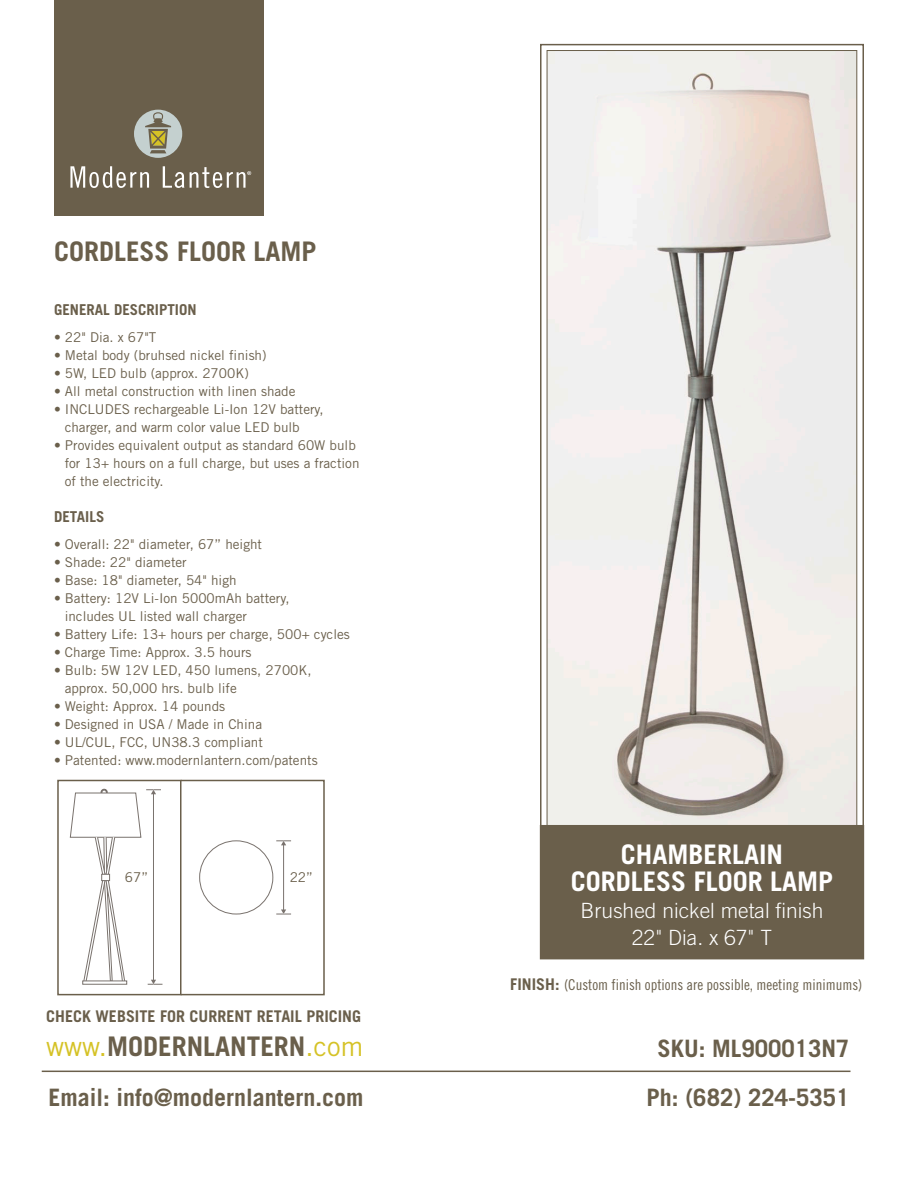
<style>
.page{position:relative;width:918px;height:1188px;background:#fff}
.page>*{position:absolute;margin:0;border:0;box-sizing:border-box;transform-origin:0 0}
.t1{font:700 27px "Trade Gothic";color:#6a5f4b}
.t2{font:700 27px/27px "Trade Gothic";color:#fff;text-align:center}
.t3{font:700 24px "Trade Gothic";color:#6a5f4b}
.t4{font:300 21px/27px "Trade Gothic";color:#fff;text-align:center}
.t5{font:700 16.2px "Trade Gothic";color:#6a5f4b}
.t6{font:15px "Trade Gothic Cond Eighteen";color:#6a604d}
.t7{font:700 15px "Trade Gothic";color:#6a5f4b}
.t8{font:13.5px/18px "Trade Gothic";color:#6a5f4b}
.s1{font-weight:400;color:#d5c226}
.s2{font-family:"Trade Gothic";font-weight:700;font-size:16.2px;color:#6a5f4b}
</style>
<div class="page">
<div style="left:55px;top:0;width:209px;height:215px;background:#6a5f4b"></div>
<div style="left:540px;top:44px;width:324px;height:785px;border:2px solid #6a5f4b"></div>
<img style="left:549px;top:52px;width:306px;height:773px">
<div style="left:57px;top:780px;width:125px;height:215px;border:2px solid #6a5f4b"></div>
<div style="left:180px;top:780px;width:145px;height:215px;border:2px solid #6a5f4b"></div>
<div style="left:540px;top:825px;width:324px;height:134px;background:#6a5f4b"></div>
<svg style="left:70px;top:166px;width:79px;height:22px"></svg>
<svg style="left:163px;top:166px;width:21px;height:22px"></svg>
<div style="left:134px;top:110px;width:48px;height:48px;background:#c4d0cf;border-radius:50%"></div>
<svg style="left:145px;top:112px;width:26px;height:41px"></svg>
<svg style="left:190px;top:167px;width:61px;height:21px"></svg>
<hr style="left:42px;top:1071px;width:809px;height:1px;background:#6a5f4b">
<svg style="left:70px;top:789px;width:92px;height:207px"></svg>
<hr style="left:283px;top:845px;width:1px;height:65px;background:#79726d">
<svg style="left:276px;top:841px;width:15px;height:4px"></svg>
<svg style="left:276px;top:909px;width:15px;height:6px"></svg>
<div style="left:199px;top:841px;width:74px;height:73px;border:1px solid #79726d;border-radius:50%"></div>
<h1 class="t1" style="left:54px;top:235px;width:264px">CORDLESS FLOOR LAMP</h1>
<p class="t7" style="left:54px;top:301px;width:144px">GENERAL DESCRIPTION</p>
<p class="t8" style="left:54px;top:328px;width:104px">• 22" Dia. x 67"T</p>
<p class="t8" style="left:54px;top:346px;width:214px">• Metal body (bruhsed nickel finish)</p>
<p class="t8" style="left:54px;top:364px;width:196px">• 5W, LED bulb (approx. 2700K)</p>
<p class="t8" style="left:54px;top:382px;width:243px">• All metal construction with linen shade</p>
<p class="t8" style="left:65px;top:400px;width:261px;text-indent:-11px">• INCLUDES rechargeable Li-Ion 12V battery, charger, and warm color value LED bulb</p>
<p class="t8" style="left:65px;top:436px;width:296px;text-indent:-11px">• Provides equivalent output as standard 60W bulb for 13+ hours on a full charge, but uses a fraction of the electricity.</p>
<p class="t7" style="left:54px;top:508px;width:52px">DETAILS</p>
<p class="t8" style="left:54px;top:535px;width:210px">• Overall: 22" diameter, 67” height</p>
<p class="t8" style="left:54px;top:553px;width:134px">• Shade: 22" diameter</p>
<p class="t8" style="left:54px;top:571px;width:184px">• Base: 18" diameter, 54" high</p>
<p class="t8" style="left:65px;top:589px;width:226px;text-indent:-11px">• Battery: 12V Li-Ion 5000mAh battery, includes UL listed wall charger</p>
<p class="t8" style="left:54px;top:625px;width:297px">• Battery Life: 13+ hours per charge, 500+ cycles</p>
<p class="t8" style="left:54px;top:643px;width:199px">• Charge Time: Approx. 3.5 hours</p>
<p class="t8" style="left:65px;top:661px;width:248px;text-indent:-11px">• Bulb: 5W 12V LED, 450 lumens, 2700K, approx. 50,000 hrs. bulb life</p>
<p class="t8" style="left:54px;top:697px;width:173px">• Weight: Approx. 14 pounds</p>
<p class="t8" style="left:54px;top:715px;width:210px">• Designed in USA / Made in China</p>
<p class="t8" style="left:54px;top:733px;width:210px">• UL/CUL, FCC, UN38.3 compliant</p>
<p class="t8" style="left:54px;top:751px;width:265px">• Patented: www.modernlantern.com/patents</p>
<p class="t8" style="left:125px;top:868px;width:25px">67”</p>
<p class="t8" style="left:290px;top:868px;width:25px">22”</p>
<p class="t5" style="left:46px;top:1007px;width:316px">CHECK WEBSITE FOR CURRENT RETAIL PRICING</p>
<h1 class="t1" style="left:46px;top:1029px;width:318px"><span class="s1">www.</span>MODERNLANTERN<span class="s1">.com</span></h1>
<h1 class="t2" style="left:571px;top:841px;width:264px">CHAMBERLAIN<br>CORDLESS FLOOR LAMP</h1>
<h3 class="t4" style="left:581px;top:897px;width:244px">Brushed nickel metal finish<br>22" Dia. x 67" T</h3>
<p class="t6" style="left:510px;top:976px;width:354px"><span class="s2">FINISH:</span> (Custom finish options are possible, meeting minimums)</p>
<h2 class="t3" style="left:657px;top:1033px;width:194px">SKU: ML900013N7</h2>
<h2 class="t3" style="left:48px;top:1083px;width:317px">Email: info@modernlantern.com</h2>
<h2 class="t3" style="left:647px;top:1083px;width:204px">Ph: (682) 224-5351</h2>
</div>
